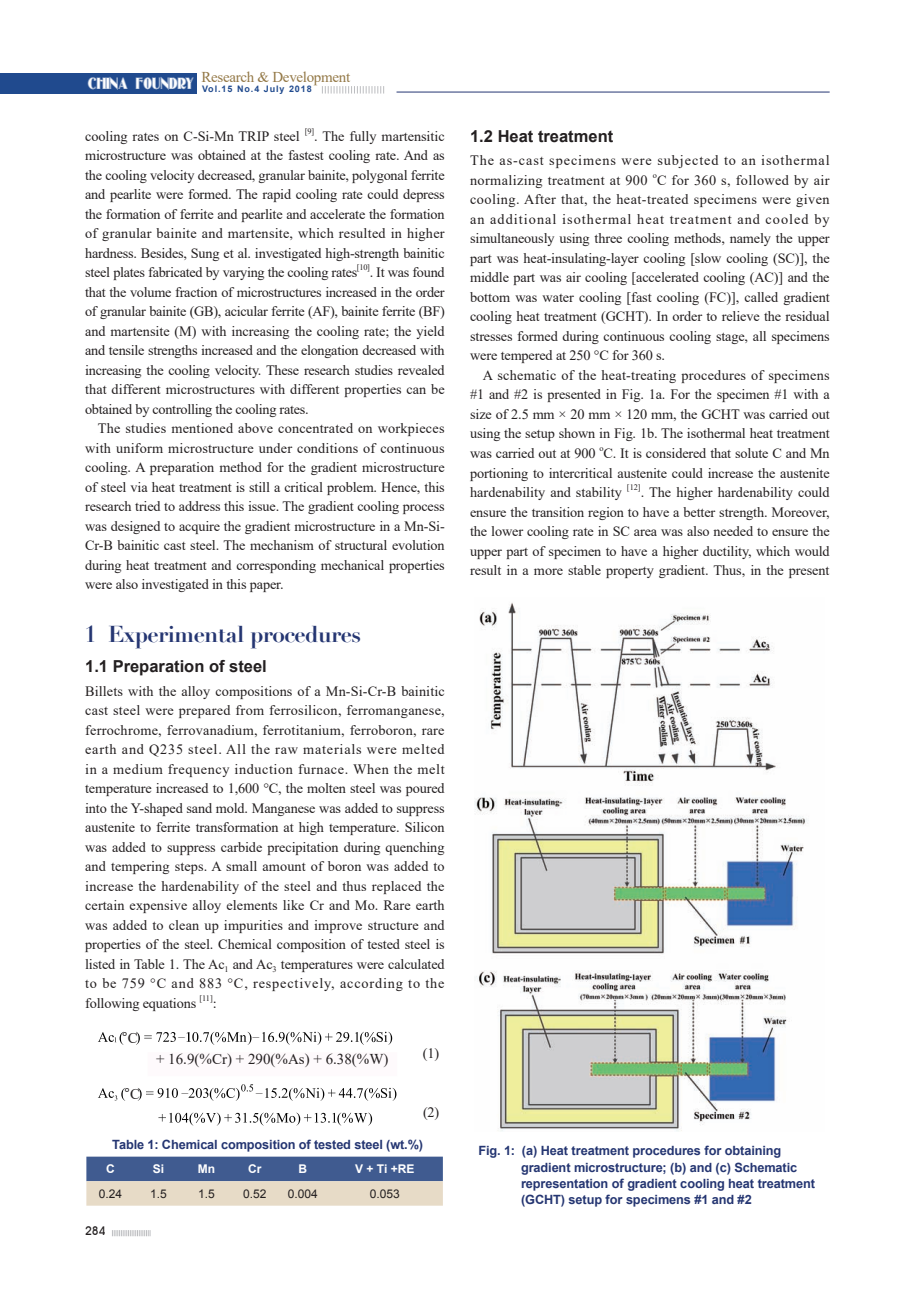
<style>
.page{position:relative;width:919px;height:1289px;background:#fff}
.page>*{position:absolute;margin:0;border:0;box-sizing:border-box;transform-origin:0 0}
.t1{font:700 22.5px "Didot";letter-spacing:-.025em;color:#253672}
.t2{font:700 16.5px "Arial";color:#231f20}
.t3{font:15px "Times New Roman";color:#231f20}
.t4{font:15px "Times New Roman";letter-spacing:-.02em;color:#937846}
.t5{font:15px "Arial";color:#231f20}
.t6{font:14.25px/19.5px "Times New Roman";letter-spacing:-.01em;color:#231f20;text-align:justify}
.t7{font:14.25px/19.5px "Times New Roman";letter-spacing:.065em;color:#231f20}
.t8{font:700 12.75px/16.4px "Arial";letter-spacing:-.01em;color:#253672}
.t9{font:12px "Arial";color:#231f20}
.t10{font:700 12px "Arial";color:#fff}
.t11{font:500 12px "Avant Garde IT Cby BT";color:#231f20}
.t12{font:700 9px "Arial";letter-spacing:.105em;color:#204a8e}
.t13{font:9px "Sim Sun";color:#231f20}
.t14{font:8.25px "Times New Roman";color:#231f20}
.s1{font-family:"Times New Roman"}
</style>
<div class="page">
<svg style="left:112px;top:1230px;width:39px;height:6px"></svg>
<div style="left:0;top:73px;width:197px;height:20px;background:#204a8e"></div>
<svg style="left:322px;top:86px;width:62px;height:7px"></svg>
<hr style="left:396px;top:92px;width:433px;height:1px;background:#253672">
<svg style="left:262px;top:1031px;width:130px;height:13px"></svg>
<svg style="left:186px;top:1031px;width:65px;height:13px"></svg>
<svg style="left:136px;top:1031px;width:40px;height:13px"></svg>
<svg style="left:98px;top:1032px;width:25px;height:12px"></svg>
<svg style="left:158px;top:1112px;width:214px;height:13px"></svg>
<svg style="left:265px;top:1087px;width:131px;height:13px"></svg>
<svg style="left:138px;top:1088px;width:40px;height:12px"></svg>
<svg style="left:98px;top:1088px;width:27px;height:12px"></svg>
<svg style="left:188px;top:1084px;width:65px;height:16px"></svg>
<svg style="left:86px;top:1156px;width:357px;height:49px;background:#949bac"></svg>
<img style="left:475px;top:602px;width:332px;height:529px">
<div style="left:147px;top:1051px;width:250px;height:25px;background:#fefafc"></div>
<p class="t4" style="left:201px;top:66px;width:150px">Research &amp; Development</p>
<p class="t12" style="left:88px;top:83px;width:225px"><sup>CHINA</sup> <sup>FOUNDRY</sup> Vol.15 No.4 July 2018</p>
<p class="t6" style="left:85px;top:125px;width:216px">cooling rates on C-Si-Mn TRIP steel</p>
<p class="t14" style="left:305px;top:125px;width:11px">[9]</p>
<p class="t6" style="left:85px;top:125px;width:361px;text-indent:229px">. The fully martensitic microstructure was obtained at the fastest cooling rate. And as the cooling velocity decreased, granular bainite, polygonal ferrite and pearlite were formed. The rapid cooling rate could depress the formation of ferrite and pearlite and accelerate the formation of granular bainite and martensite, which resulted in higher hardness. Besides, Sung et al. investigated high-strength bainitic steel plates fabricated by varying the cooling rates</p>
<p class="t14" style="left:357px;top:262px;width:15px">[10]</p>
<p class="t6" style="left:85px;top:262px;width:361px;text-indent:285px">. It was found that the volume fraction of microstructures increased in the order of granular bainite (GB), acicular ferrite (AF), bainite ferrite (BF) and martensite (M) with increasing the cooling rate; the yield and tensile strengths increased and the elongation decreased with increasing the cooling velocity. These research studies revealed that different microstructures with different properties can be obtained by controlling the cooling rates.</p>
<p class="t6" style="left:85px;top:418px;width:361px;text-indent:13px">The studies mentioned above concentrated on workpieces with uniform microstructure under conditions of continuous cooling. A preparation method for the gradient microstructure of steel via heat treatment is still a critical problem. Hence, this research tried to address this issue. The gradient cooling process was designed to acquire the gradient microstructure in a Mn-Si-Cr-B bainitic cast steel. The mechanism of structural evolution during heat treatment and corresponding mechanical properties were also investigated in this paper.</p>
<h1 class="t1" style="left:84px;top:620px;width:278px">1 Experimental procedures</h1>
<p class="t2" style="left:85px;top:655px;width:183px">1.1 Preparation of steel</p>
<p class="t6" style="left:85px;top:680px;width:361px">Billets with the alloy compositions of a Mn-Si-Cr-B bainitic cast steel were prepared from ferrosilicon, ferromanganese, ferrochrome, ferrovanadium, ferrotitanium, ferroboron, rare earth and Q235 steel. All the raw materials were melted in a medium frequency induction furnace. When the melt temperature increased to 1,600 °C, the molten steel was poured into the Y-shaped sand mold. Manganese was added to suppress austenite to ferrite transformation at high temperature. Silicon was added to suppress carbide precipitation during quenching and tempering steps. A small amount of boron was added to increase the hardenability of the steel and thus replaced the certain expensive alloy elements like Cr and Mo. Rare earth was added to clean up impurities and improve structure and properties of the steel. Chemical composition of tested steel is listed in Table 1. The Ac<sub>1</sub> and Ac<sub>3</sub> temperatures were calculated to be 759 °C and 883 °C, respectively, according to the following equations</p>
<p class="t14" style="left:199px;top:992px;width:15px">[11]</p>
<p class="t6" style="left:213px;top:992px;width:5px">:</p>
<p class="t5" style="left:122px;top:1028px;width:18px">°<span class="s1">C</span></p>
<p class="t5" style="left:124px;top:1084px;width:18px">°<span class="s1">C</span></p>
<p class="t13" style="left:251px;top:1033px;width:10px">－</p>
<p class="t3" style="left:156px;top:1048px;width:234px">+ 16.9(%Cr) + 290(%As) + 6.38(%W)</p>
<p class="t13" style="left:180px;top:1089px;width:10px">－</p>
<p class="t13" style="left:255px;top:1089px;width:10px">－</p>
<p class="t6" style="left:423px;top:1043px;width:18px">(1)</p>
<p class="t6" style="left:423px;top:1101px;width:18px">(2)</p>
<p class="t8" style="left:112px;top:1136px;width:312px">Table 1: Chemical composition of tested steel (wt.%)</p>
<p class="t10" style="left:106px;top:1160px;width:10px">C</p>
<p class="t10" style="left:153px;top:1160px;width:13px">Si</p>
<p class="t10" style="left:198px;top:1160px;width:19px">Mn</p>
<p class="t10" style="left:248px;top:1160px;width:15px">Cr</p>
<p class="t10" style="left:298px;top:1160px;width:10px">B</p>
<p class="t10" style="left:355px;top:1160px;width:61px">V + Ti +RE</p>
<p class="t9" style="left:99px;top:1185px;width:25px">0.24</p>
<p class="t9" style="left:150px;top:1185px;width:18px">1.5</p>
<p class="t9" style="left:198px;top:1185px;width:18px">1.5</p>
<p class="t9" style="left:243px;top:1185px;width:25px">0.52</p>
<p class="t9" style="left:288px;top:1185px;width:32px">0.004</p>
<p class="t9" style="left:370px;top:1185px;width:32px">0.053</p>
<p class="t11" style="left:85px;top:1223px;width:22px">284</p>
<p class="t2" style="left:470px;top:125px;width:145px">1.2 Heat treatment</p>
<p class="t7" style="left:470px;top:150px;width:361px">The as-cast specimens were subjected to an isothermal normalizing treatment at 900</p>
<p class="t14" style="left:652px;top:169px;width:6px">o</p>
<p class="t6" style="left:470px;top:170px;width:361px;text-indent:187px">C for 360 s, followed by air cooling. After that, the heat-treated specimens were given an additional isothermal heat treatment and cooled by simultaneously using three cooling methods, namely the upper part was heat-insulating-layer cooling [slow cooling (SC)], the middle part was air cooling [accelerated cooling (AC)] and the bottom was water cooling [fast cooling (FC)], called gradient cooling heat treatment (GCHT). In order to relieve the residual stresses formed during continuous cooling stage, all specimens were tempered at 250 °C for 360 s.</p>
<p class="t6" style="left:470px;top:365px;width:361px;text-indent:13px">A schematic of the heat-treating procedures of specimens #1 and #2 is presented in Fig. 1a. For the specimen #1 with a size of 2.5 mm × 20 mm × 120 mm, the GCHT was carried out using the setup shown in Fig. 1b. The isothermal heat treatment was carried out at 900</p>
<p class="t14" style="left:599px;top:442px;width:6px">o</p>
<p class="t6" style="left:470px;top:443px;width:361px;text-indent:133px">C. It is considered that solute C and Mn portioning to intercritical austenite could increase the austenite hardenability and stability</p>
<p class="t14" style="left:627px;top:481px;width:15px">[12]</p>
<p class="t6" style="left:470px;top:482px;width:361px;text-indent:171px">. The higher hardenability could ensure the transition region to have a better strength. Moreover, the lower cooling rate in SC area was also needed to ensure the upper part of specimen to have a higher ductility, which would result in a more stable property gradient. Thus, in the present</p>
<p class="t8" style="left:521px;top:1142px;width:295px;text-indent:-43px">Fig. 1: (a) Heat treatment procedures for obtaining gradient microstructure; (b) and (c) Schematic representation of gradient cooling heat treatment (GCHT) setup for specimens #1 and #2</p>
</div>
